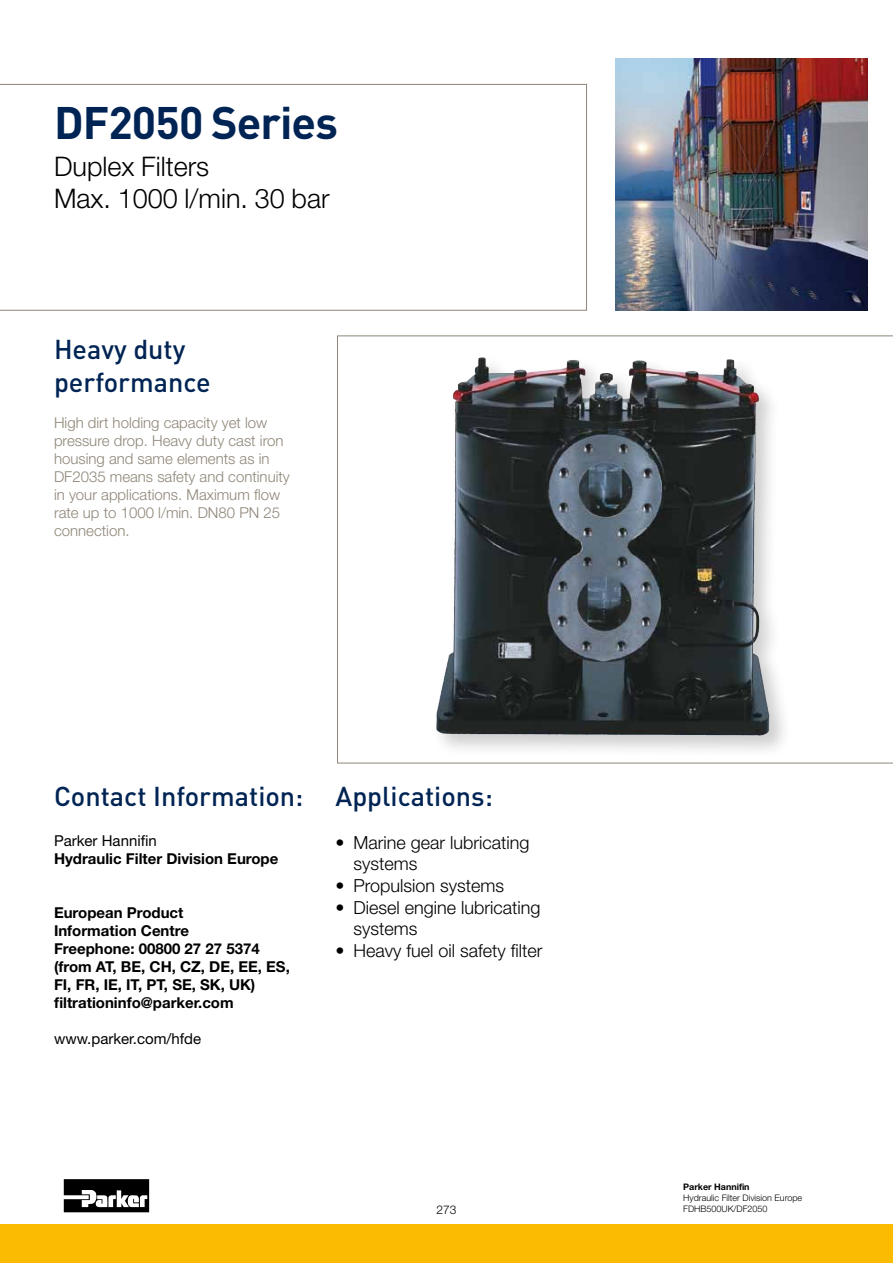
<style>
.page{position:relative;width:893px;height:1263px;background:#fff}
.page>*{position:absolute;margin:0;border:0;box-sizing:border-box;transform-origin:0 0}
.t1{font:700 45px "DINOT";letter-spacing:-.02em;color:#002454}
.t2{font:500 27px/32.4px "DINOT";color:#002454}
.t3{font:300 27px/31.5px "Helvetica Neue LT Std";color:#000}
.t4{font:300 18px/21.6px "Helvetica Neue LT Std";color:#000}
.t5{font:300 15px/18px "Helvetica Neue LT Std";color:#8f8678}
.t6{font:700 15px/18px "Helvetica Neue LT Std";color:#000}
.t7{font:15px "Helvetica Neue LT Std";color:#000}
.t8{font:300 12px "Helvetica Neue LT Std";color:#000}
.t9{font:300 9px/11.2px "Helvetica Neue LT Std";color:#000}
.t10{font:700 9px "Helvetica Neue LT Std";color:#000}
</style>
<div class="page">
<div style="left:0;top:1225px;width:893px;height:38px;background:#fabb00"></div>
<div style="left:64px;top:1179px;width:86px;height:35px;background:#adadad"></div>
<svg style="left:64px;top:1179px;width:85px;height:33px"></svg>
<svg style="left:0;top:84px;width:587px;height:227px"></svg>
<img style="left:615px;top:58px;width:253px;height:253px">
<svg style="left:337px;top:335px;width:556px;height:428px"></svg>
<h1 class="t1" style="left:54px;top:92px;width:285px">DF2050 Series</h1>
<h2 class="t3" style="left:54px;top:150px;width:277px">Duplex Filters<br>Max. 1000 l/min. 30 bar</h2>
<h2 class="t2" style="left:54px;top:332px;width:158px">Heavy duty performance</h2>
<p class="t5" style="left:54px;top:413px;width:237px">High dirt holding capacity yet low pressure drop. Heavy duty cast iron housing and same elements as in<br>DF2035 means safety and continuity in your applications. Maximum flow rate up to 1000 l/min. DN80 PN 25 connection.</p>
<h2 class="t2" style="left:54px;top:779px;width:251px">Contact Information:</h2>
<p class="t7" style="left:54px;top:831px;width:104px">Parker Hannifin</p>
<p class="t6" style="left:54px;top:849px;width:226px">Hydraulic Filter Division Europe</p>
<p class="t6" style="left:54px;top:903px;width:237px">European Product<br>Information Centre<br>Freephone: 00800 27 27 5374 (from AT, BE, CH, CZ, DE, EE, ES,<br>FI, FR, IE, IT, PT, SE, SK, UK) filtrationinfo@parker.com</p>
<p class="t7" style="left:54px;top:1029px;width:149px">www.parker.com/hfde</p>
<h2 class="t2" style="left:335px;top:778px;width:159px">Applications:</h2>
<p class="t4" style="left:353px;top:831px;width:178px;text-indent:-18px">• Marine gear lubricating systems</p>
<p class="t4" style="left:335px;top:874px;width:170px">• Propulsion systems</p>
<p class="t4" style="left:353px;top:896px;width:189px;text-indent:-18px">• Diesel engine lubricating systems</p>
<p class="t4" style="left:335px;top:939px;width:209px">• Heavy fuel oil safety filter</p>
<p class="t8" style="left:436px;top:1202px;width:22px">273</p>
<p class="t10" style="left:683px;top:1181px;width:68px">Parker Hannifin</p>
<p class="t9" style="left:683px;top:1192px;width:121px">Hydraulic Filter Division Europe<br>FDHB500UK/DF2050</p>
</div>
